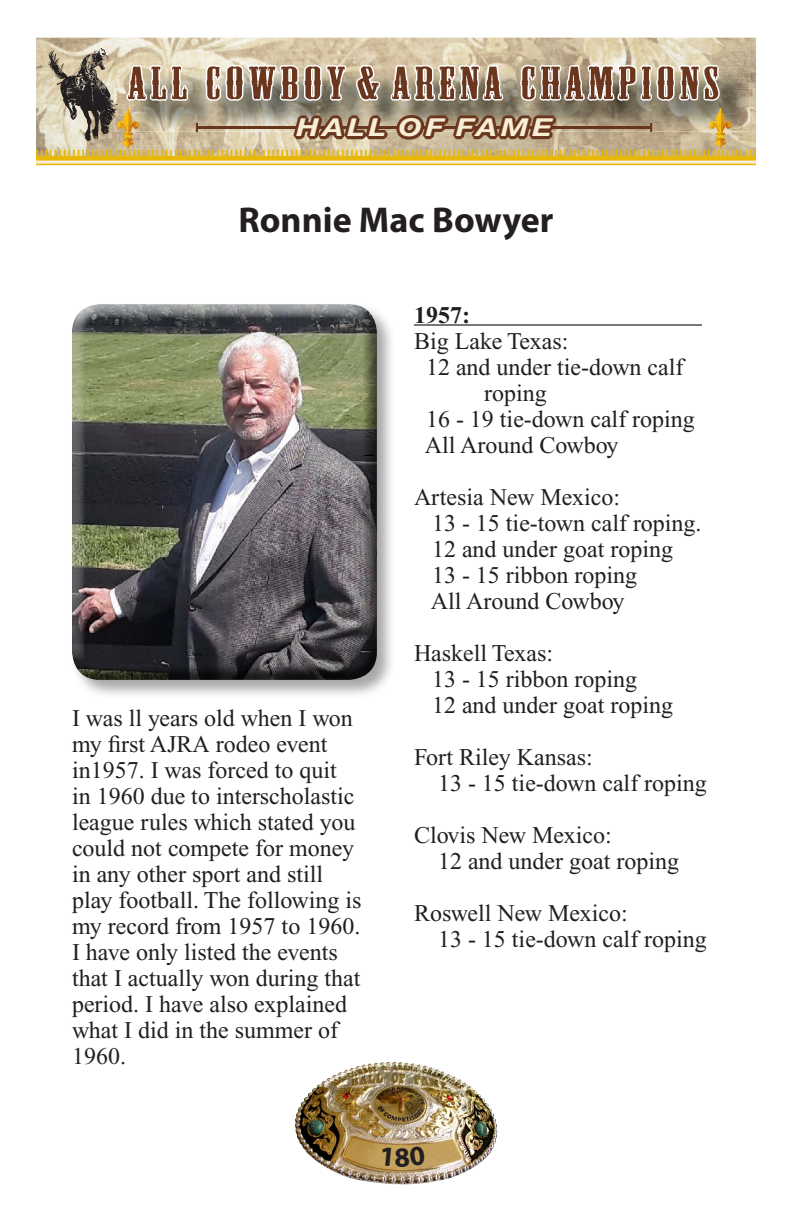
<style>
.page{position:relative;width:792px;height:1224px;background:#fff}
.page>*{position:absolute;margin:0;border:0;box-sizing:border-box;transform-origin:0 0}
.t1{font:43px "Mesquite";letter-spacing:.08em;color:#6a371e;scale:1.49 1}
.t2{font:700 36px "Myriad Pro";color:#231f20}
.t3{font:italic 700 24.8px "Helvetica Neue";letter-spacing:.13em;color:#f7eed5;scale:1.22 1}
.t4{font:24px/26px "Times New Roman";color:#231f20}
.t5{font:700 24px "Times New Roman";color:#231f20}
.t6{font:600 24px "Myriad Pro";color:#231f20}
</style>
<div class="page">
<hr style="left:414px;top:324px;width:288px;height:2px;background:#231f20">
<svg style="left:36px;top:37px;width:720px;height:129px"></svg>
<img style="left:47px;top:48px;width:70px;height:93px">
<img style="left:294px;top:1062px;width:197px;height:123px">
<div style="left:70px;top:302px;width:327px;height:397px;background:#231f20;opacity:.4"></div>
<div style="left:72px;top:310px;width:308px;height:371px;background:#231f20;opacity:.75"></div>
<svg style="left:381px;top:1146px;width:44px;height:21px"></svg>
<h1 class="t1" style="left:128px;top:61px;width:398px">ALL COWBOY&amp; ARENA CHAMPIONS</h1>
<p class="t3" style="left:297px;top:112px;width:211px">HALL OF FAME</p>
<h2 class="t2" style="left:239px;top:197px;width:316px">Ronnie Mac Bowyer</h2>
<p class="t4" style="left:72px;top:705px;width:291px">I was ll years old when I won my first AJRA rodeo event in1957. I was forced to quit<br>in 1960 due to interscholastic league rules which stated you could not compete for money in any other sport and still play football. The following is my record from 1957 to 1960.<br>I have only listed the events that I actually won during that period. I have also explained what I did in the summer of<br>1960.</p>
<p class="t5" style="left:414px;top:301px;width:57px">1957:</p>
<p class="t4" style="left:414px;top:328px;width:156px">Big Lake Texas:</p>
<p class="t4" style="left:426px;top:354px;width:259px">12 and under tie-down calf</p>
<p class="t4" style="left:484px;top:380px;width:64px">roping</p>
<p class="t4" style="left:426px;top:406px;width:270px">16 - 19 tie-down calf roping</p>
<p class="t4" style="left:425px;top:432px;width:195px">All Around Cowboy</p>
<p class="t4" style="left:431px;top:484px;width:272px;text-indent:-17px">Artesia New Mexico:<br>13 - 15 tie-town calf roping.<br>12 and under goat roping<br>13 - 15 ribbon roping<br>All Around Cowboy</p>
<p class="t4" style="left:432px;top:640px;width:243px;text-indent:-18px">Haskell Texas:<br>13 - 15 ribbon roping<br>12 and under goat roping</p>
<p class="t4" style="left:438px;top:744px;width:270px;text-indent:-24px">Fort Riley Kansas:<br>13 - 15 tie-down calf roping</p>
<p class="t4" style="left:438px;top:822px;width:243px;text-indent:-24px">Clovis New Mexico:<br>12 and under goat roping</p>
<p class="t4" style="left:438px;top:900px;width:270px;text-indent:-24px">Roswell New Mexico:<br>13 - 15 tie-down calf roping</p>
<p class="t6" style="left:390px;top:1153px;width:14px">1</p>
</div>
